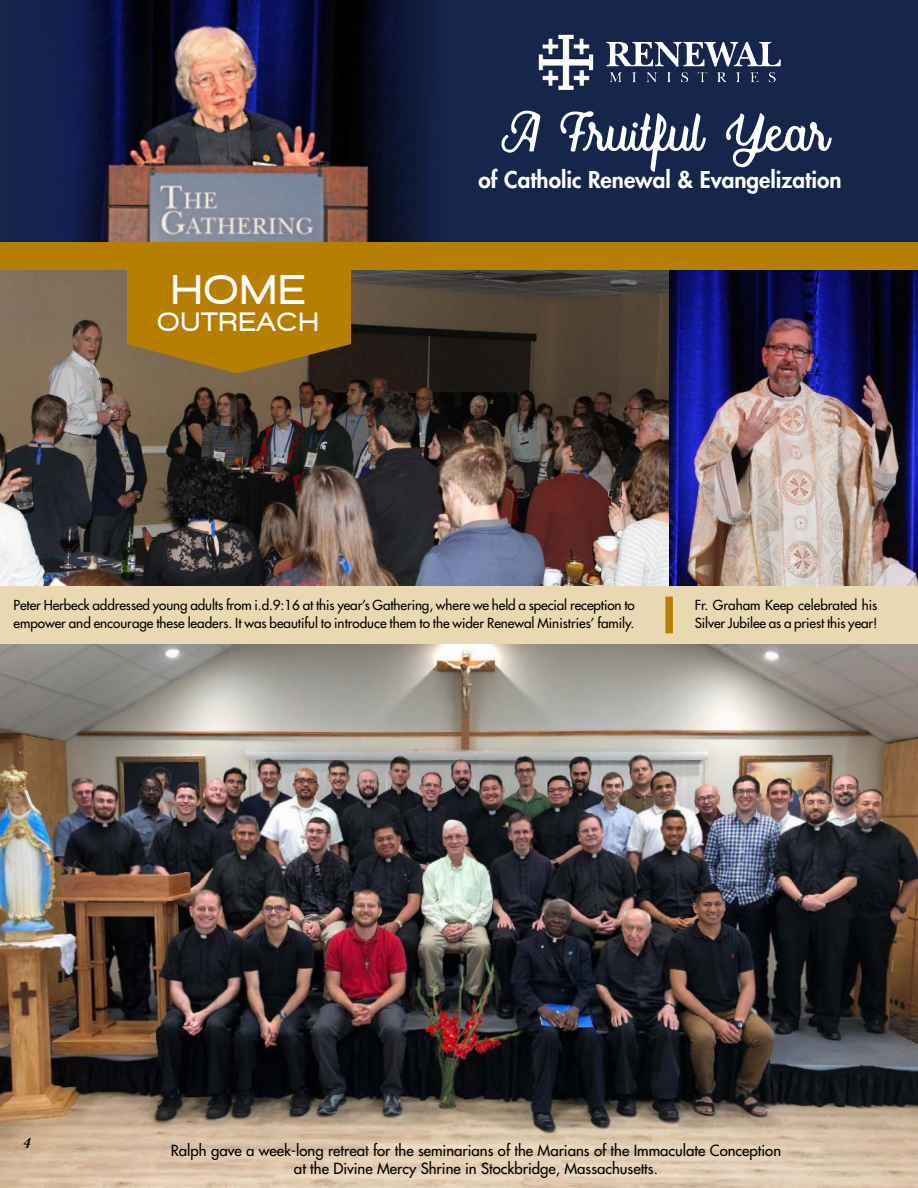
<style>
.page{position:relative;width:918px;height:1188px;background:#fff}
.page>*{position:absolute;margin:0;border:0;box-sizing:border-box;transform-origin:0 0}
.t1{font:54px "Grindstone Script";color:#fff}
.t2{font:900 42px "Walkway";color:#fff}
.t3{font:900 27px "Walkway";letter-spacing:.1em;color:#fff}
.t4{font:800 22.5px "Futura";color:#fff}
.t5{font:15px/18px "Futura";color:#000;text-align:center}
.t6{font:italic 700 15px "New Baskerville";color:#000}
.t7{font:13.5px/18px "Futura";letter-spacing:-.005em;color:#000}
</style>
<div class="page">
<div style="left:0;top:0;width:918px;height:243px;background:#16254c"></div>
<img style="left:61px;top:0;width:372px;height:242px">
<img style="left:0;top:644px;width:918px;height:544px">
<img style="left:0;top:270px;width:670px;height:316px">
<img style="left:538px;top:34px;width:243px;height:56px">
<img style="left:670px;top:270px;width:248px;height:316px">
<svg style="left:127px;top:270px;width:224px;height:104px;background:#a97809"></svg>
<div style="left:0;top:242px;width:918px;height:28px;background:#b67f00"></div>
<div style="left:0;top:586px;width:918px;height:58px;background:#e9d9b3"></div>
<div style="left:665px;top:597px;width:8px;height:36px;background:#b67f00"></div>
<h2 class="t2" style="left:172px;top:268px;width:133px">HOME</h2>
<h3 class="t3" style="left:158px;top:308px;width:161px">OUTREACH</h3>
<h1 class="t1" style="left:498px;top:101px;width:333px">A Fruitful Year</h1>
<h3 class="t4" style="left:478px;top:166px;width:365px">of Catholic Renewal &amp; Evangelization</h3>
<p class="t7" style="left:14px;top:596px;width:623px">Peter Herbeck addressed young adults from i.d.9:16 at this year’s Gathering, where we held a special reception to empower and encourage these leaders. It was beautiful to introduce them to the wider Renewal Ministries’ family.</p>
<p class="t7" style="left:695px;top:596px;width:184px">Fr. Graham Keep celebrated his<br>Silver Jubilee as a priest this year!</p>
<p class="t6" style="left:23px;top:1134px;width:9px">4</p>
<p class="t5" style="left:171px;top:1141px;width:612px">Ralph gave a week-long retreat for the seminarians of the Marians of the Immaculate Conception at the Divine Mercy Shrine in Stockbridge, Massachusetts.</p>
</div>
